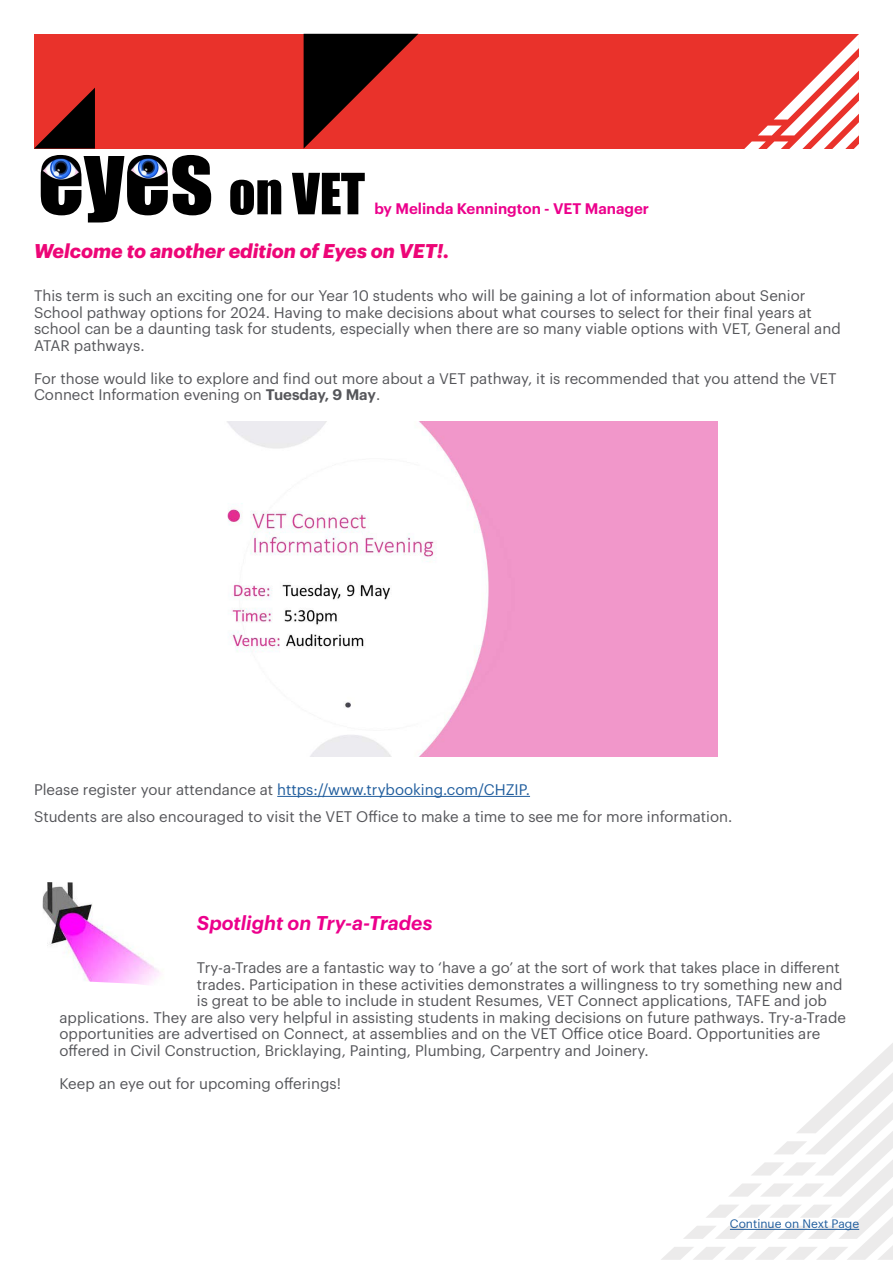
<style>
.page{position:relative;width:893px;height:1263px;background:#fff}
.page>*{position:absolute;margin:0;border:0;box-sizing:border-box;transform-origin:0 0}
.t1{font:52.5px "Impact";color:#000}
.t2{font:italic 700 19.5px "Graphik";color:#ed0677}
.t3{font:italic 600 19.5px "Graphik";color:#ec008c}
.t4{font:15px/16.5px "Graphik";color:#55565a}
.t5{font:600 15px "Graphik";color:#ec008c}
.t6{font:12px "Graphik";color:#215e9e}
.s1{font-size:90px}
.s2{font-weight:600}
.s3{color:#215e9e}
</style>
<div class="page">
<div style="left:34px;top:34px;width:825px;height:115px;background:#e9322b"></div>
<svg style="left:744px;top:34px;width:115px;height:115px"></svg>
<svg style="left:661px;top:1043px;width:232px;height:217px"></svg>
<hr style="left:277px;top:796px;width:253px;height:1px;background:#215e9e">
<img style="left:43px;top:882px;width:118px;height:103px">
<img style="left:43px;top:158px;width:36px;height:21px">
<img style="left:130px;top:157px;width:37px;height:22px">
<hr style="left:730px;top:1229px;width:129px;height:1px;background:#215e9e">
<img style="left:227px;top:421px;width:491px;height:335px">
<h1 class="t1" style="left:38px;top:153px;width:328px"><span class="s1">eyes</span> on VET</h1>
<p class="t5" style="left:374px;top:197px;width:276px">by Melinda Kennington - VET Manager</p>
<h2 class="t2" style="left:34px;top:236px;width:417px">Welcome to another edition of Eyes on VET!.</h2>
<p class="t4" style="left:34px;top:286px;width:808px">This term is such an exciting one for our Year 10 students who will be gaining a lot of information about Senior School pathway options for 2024. Having to make decisions about what courses to select for their final years at school can be a daunting task for students, especially when there are so many viable options with VET, General and ATAR pathways.</p>
<p class="t4" style="left:34px;top:369px;width:804px">For those would like to explore and find out more about a VET pathway, it is recommended that you attend the VET<br>Connect Information evening on <span class="s2">Tuesday, 9 May</span>.</p>
<p class="t4" style="left:34px;top:775px;width:700px;line-height:27px">Please register your attendance at <span class="s3">https://www.trybooking.com/CHZIP.<br></span>Students are also encouraged to visit the VET Office to make a time to see me for more information.</p>
<h2 class="t3" style="left:197px;top:908px;width:237px">Spotlight on Try-a-Trades</h2>
<p class="t4" style="left:197px;top:958px;width:644px">Try-a-Trades are a fantastic way to ‘have a go’ at the sort of work that takes place in different</p>
<p class="t4" style="left:197px;top:975px;width:647px">trades. Participation in these activities demonstrates a willingness to try something new and</p>
<p class="t4" style="left:197px;top:991px;width:631px">is great to be able to include in student Resumes, VET Connect applications, TAFE and job</p>
<p class="t4" style="left:60px;top:1008px;width:788px">applications. They are also very helpful in assisting students in making decisions on future pathways. Try-a-Trade</p>
<p class="t4" style="left:60px;top:1024px;width:762px">opportunities are advertised on Connect, at assemblies and on the VET Office otice Board. Opportunities are</p>
<p class="t4" style="left:60px;top:1041px;width:591px">offered in Civil Construction, Bricklaying, Painting, Plumbing, Carpentry and Joinery.</p>
<p class="t4" style="left:60px;top:1074px;width:283px">Keep an eye out for upcoming offerings!</p>
<p class="t6" style="left:730px;top:1215px;width:131px">Continue on Next Page</p>
</div>
